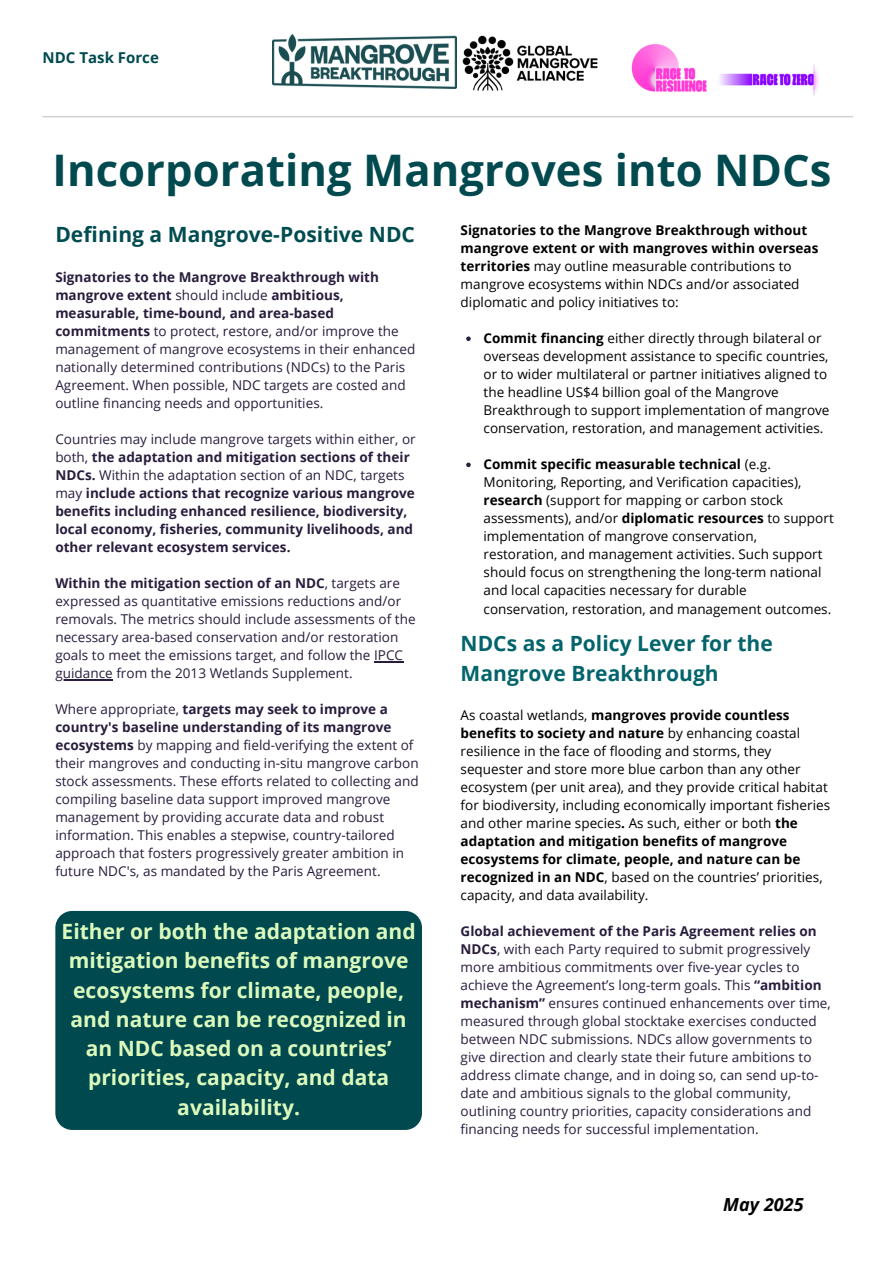
<style>
.page{position:relative;width:894px;height:1264px;background:#fff}
.page>*{position:absolute;margin:0;border:0;box-sizing:border-box;transform-origin:0 0}
.t1{font:700 43.5px "Open Sans";color:#004a4f}
.t2{font:700 21px/29.2px "Open Sans";color:#ddfabd;text-align:center}
.t3{font:700 21px/29.2px "Open Sans";color:#03646b}
.t4{font:700 21px "Open Sans";color:#004c50}
.t5{font:italic 700 18px "Open Sans";letter-spacing:.005em;color:#000}
.t6{font:700 15px "Open Sans";color:#004a4f}
.t7{font:13.5px/18px "Open Sans";color:#291c3d}
.t8{font:13.5px/18px "Open Sans";color:#000}
.t9{font:700 13.5px/18px "Open Sans";color:#291c3d}
.t10{font:700 13.5px/18px "Open Sans";color:#000}
.s1{font-weight:700}
.s2{font-weight:400}
</style>
<div class="page">
<hr style="left:43px;top:116px;width:809px;height:1px;background:#c6c6c6">
<img style="left:463px;top:36px;width:134px;height:55px">
<img style="left:631px;top:44px;width:188px;height:52px">
<svg style="left:374px;top:661px;width:29px;height:1px"></svg>
<hr style="left:55px;top:679px;width:58px;height:1px;background:#291c3d">
<svg style="left:466px;top:336px;width:4px;height:5px"></svg>
<svg style="left:466px;top:462px;width:4px;height:5px"></svg>
<img style="left:273px;top:35px;width:183px;height:54px">
<div style="left:55px;top:910px;width:366px;height:219px;background:#004a4f"></div>
<p class="t6" style="left:43px;top:47px;width:118px">NDC Task Force</p>
<p class="t1" style="left:53px;top:139px;width:780px">Incorporating Mangroves into NDCs</p>
<p class="t10" style="left:460px;top:221px;width:359px">Signatories to the Mangrove Breakthrough without mangrove extent or with mangroves within overseas</p>
<p class="t8" style="left:460px;top:257px;width:340px"><span class="s1">territories</span> may outline measurable contributions to mangrove ecosystems within NDCs and/or associated diplomatic and policy initiatives to:</p>
<h2 class="t8" style="left:483px;top:329px;width:347px"><span class="s1">Commit financing</span> either directly through bilateral or overseas development assistance to specific countries, or to wider multilateral or partner initiatives aligned to the headline US$4 billion goal of the Mangrove Breakthrough to support implementation of mangrove conservation, restoration, and management activities.</h2>
<p class="t8" style="left:483px;top:455px;width:351px"><span class="s1">Commit specific measurable technical</span> (e.g.<br>Monitoring, Reporting, and Verification capacities), <span class="s1">research</span> (support for mapping or carbon stock assessments), and/or <span class="s1">diplomatic resources</span> to support implementation of mangrove conservation, restoration, and management activities. Such support should focus on strengthening the long-term national and local capacities necessary for durable conservation, restoration, and management outcomes.</p>
<p class="t4" style="left:55px;top:220px;width:361px">Defining a Mangrove-Positive NDC</p>
<p class="t7" style="left:55px;top:267px;width:361px"><span class="s1">Signatories to the Mangrove Breakthrough with mangrove extent</span> should include <span class="s1">ambitious, measurable, time-bound, and area-based commitments</span> to protect, restore, and/or improve the management of mangrove ecosystems in their enhanced nationally determined contributions (NDCs) to the Paris Agreement. When possible, NDC targets are costed and outline financing needs and opportunities.</p>
<p class="t9" style="left:55px;top:429px;width:362px"><span class="s2">Countries may include mangrove targets within either, or both,</span> the adaptation and mitigation sections of their NDCs. <span class="s2">Within the adaptation section of an NDC, targets may</span> include actions that recognize various mangrove benefits including enhanced resilience, biodiversity, local economy, fisheries, community livelihoods, and other relevant ecosystem services.</p>
<p class="t7" style="left:55px;top:573px;width:362px"><span class="s1">Within the mitigation section of an NDC</span>, targets are expressed as quantitative emissions reductions and/or removals. The metrics should include assessments of the necessary area-based conservation and/or restoration goals to meet the emissions target, and follow the IPCC</p>
<h2 class="t7" style="left:55px;top:663px;width:299px">guidance from the 2013 Wetlands Supplement.</h2>
<h2 class="t7" style="left:55px;top:699px;width:364px">Where appropriate, <span class="s1">targets may seek to improve a country's baseline understanding of its mangrove ecosystems</span> by mapping and field-verifying the extent of their mangroves and conducting in-situ mangrove carbon stock assessments. These efforts related to collecting and</h2>
<p class="t7" style="left:55px;top:790px;width:350px">compiling baseline data support improved mangrove management by providing accurate data and robust information. This enables a stepwise, country-tailored approach that fosters progressively greater ambition in future NDC's, as mandated by the Paris Agreement.</p>
<p class="t3" style="left:460px;top:628px;width:314px">NDCs as a Policy Lever for the<br>Mangrove Breakthrough</p>
<p class="t8" style="left:460px;top:705px;width:371px">As coastal wetlands, <span class="s1">mangroves provide countless benefits to society and nature</span> by enhancing coastal resilience in the face of flooding and storms, they sequester and store more blue carbon than any other ecosystem (per unit area), and they provide critical habitat for biodiversity, including economically important fisheries and other marine species<span class="s1">.</span> As such, either or both <span class="s1">the adaptation and mitigation benefits of mangrove ecosystems for climate, people, and nature can be recognized in an NDC</span>, based on the countries’ priorities, capacity, and data availability.</p>
<h1 class="t7" style="left:460px;top:921px;width:371px"><span class="s1">Global achievement of the Paris Agreement relies on NDCs</span>, with each Party required to submit progressively more ambitious commitments over five-year cycles to achieve the Agreement’s long-term goals. This <span class="s1">“ambition mechanism”</span> ensures continued enhancements over time, measured through global stocktake exercises conducted between NDC submissions. NDCs allow governments to give direction and clearly state their future ambitions to address climate change, and in doing so, can send up-to&shy;date and ambitious signals to the global community, outlining country priorities, capacity considerations and financing needs for successful implementation.</h1>
<p class="t2" style="left:62px;top:916px;width:355px">Either or both the adaptation and mitigation benefits of mangrove ecosystems for climate, people, and nature can be recognized in an NDC based on a countries’ priorities, capacity, and data availability.</p>
<h3 class="t5" style="left:723px;top:1191px;width:82px">May 2025</h3>
</div>
